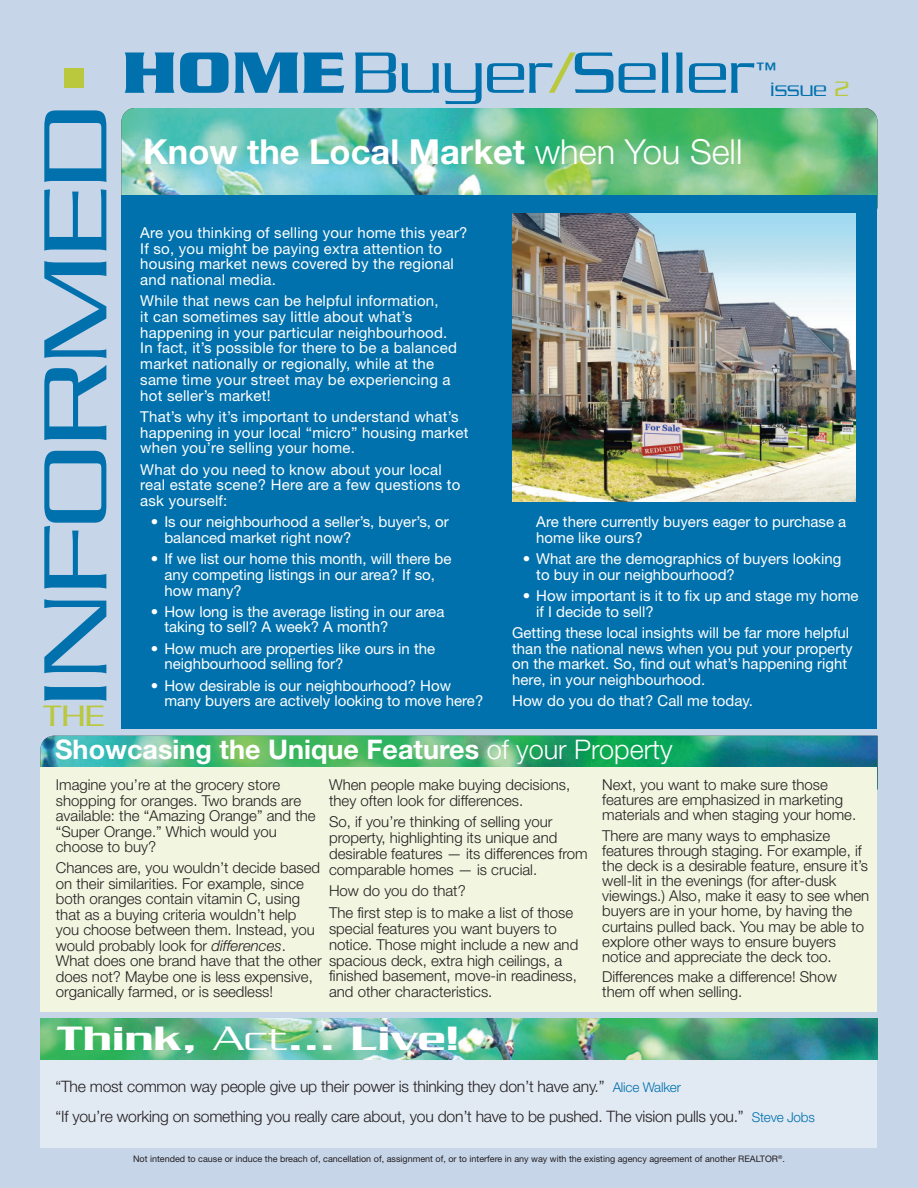
<style>
.page{position:relative;width:918px;height:1188px;background:#c7d5e9}
.page>*{position:absolute;margin:0;border:0;box-sizing:border-box;transform-origin:0 0}
.t1{font:300 96.9px "Serpentine Std";color:#0071ad;scale:1.27 1}
.t2{font:300 63px "Serpentine Std";color:#0071ad;scale:1.12 1}
.t3{font:500 36.6px "Serpentine Std";color:#fff;scale:1.21 1}
.t4{font:700 34.5px "Helvetica Neue LT Std";color:#fff}
.t5{font:300 31.95px "Serpentine Std";color:#b9c83c;scale:1.08 1}
.t6{font:700 27px "Helvetica Neue LT Std";color:#fff}
.t7{font:300 22.5px "Serpentine Std";color:#0071ad}
.t8{font:300 21px "Serpentine Std";color:#0071ad;scale:1.12 1}
.t9{font:300 15.75px/30px "Helvetica Neue LT Std";letter-spacing:-.015em;color:#231f20}
.t10{font:15px/15.8px "Helvetica Neue LT Std";color:#fff}
.t11{font:300 15px/15.6px "Helvetica Neue LT Std";color:#231f20}
.t12{font:9px "Helvetica Neue LT Std";color:#231f20}
.s1{font-weight:700}
.s2{color:#b9c83c}
.s3{font-weight:300}
.s4{font-style:italic}
.s5{font-size:13.5px;color:#0071ad}
</style>
<div class="page">
<div style="left:41px;top:1029px;width:836px;height:118px;background:#e1e9f3"></div>
<img style="left:122px;top:108px;width:756px;height:111px;border-radius:14px">
<div style="left:65px;top:68px;width:19px;height:20px;background:#b9c83c"></div>
<div style="left:122px;top:196px;width:756px;height:533px;background:#0071ad"></div>
<img style="left:513px;top:213px;width:342px;height:288px">
<img style="left:40px;top:736px;width:838px;height:32px">
<img style="left:40px;top:1019px;width:838px;height:41px">
<div style="left:40px;top:768px;width:838px;height:244px;background:#f2f5df"></div>
<h1 class="t1" style="left:16px;top:708px;width:476px;rotate:-90deg">INFORMED</h1>
<h3 class="t5" style="left:43px;top:696px;width:58px">THE</h3>
<h2 class="t2" style="left:122px;top:34px;width:566px"><span class="s1">HOME</span>Buyer<span class="s2">/</span>Seller</h2>
<h3 class="t8" style="left:754px;top:57px;width:22px">™</h3>
<h3 class="t7" style="left:770px;top:75px;width:80px">issue <span class="s2">2</span></h3>
<h3 class="t4" style="left:143px;top:132px;width:601px">Know the Local Market <span class="s3">when You Sell</span></h3>
<p class="t10" style="left:140px;top:226px;width:329px">Are you thinking of selling your home this year?<br>If so, you might be paying extra attention to housing market news covered by the regional and national media.</p>
<p class="t10" style="left:140px;top:295px;width:318px">While that news can be helpful information,<br>it can sometimes say little about what’s happening in your particular neighbourhood.<br>In fact, it’s possible for there to be a balanced market nationally or regionally, while at the same time your street may be experiencing a hot seller’s market!</p>
<p class="t10" style="left:140px;top:410px;width:330px">That’s why it’s important to understand what’s happening in your local “micro” housing market when you’re selling your home.</p>
<p class="t10" style="left:140px;top:463px;width:322px">What do you need to know about your local real estate scene? Here are a few questions to ask yourself:</p>
<p class="t10" style="left:164px;top:516px;width:286px;text-indent:-14px">• Is our neighbourhood a seller’s, buyer’s, or balanced market right now?</p>
<p class="t10" style="left:164px;top:553px;width:288px;text-indent:-14px">• If we list our home this month, will there be any competing listings in our area? If so, how many?</p>
<p class="t10" style="left:164px;top:605px;width:282px;text-indent:-14px">• How long is the average listing in our area taking to sell? A week? A month?</p>
<p class="t10" style="left:164px;top:642px;width:272px;text-indent:-14px">• How much are properties like ours in the neighbourhood selling for?</p>
<p class="t10" style="left:164px;top:679px;width:320px;text-indent:-14px">• How desirable is our neighbourhood? How many buyers are actively looking to move here?</p>
<p class="t10" style="left:536px;top:516px;width:312px">Are there currently buyers eager to purchase a home like ours?</p>
<p class="t10" style="left:536px;top:553px;width:307px;text-indent:-14px">• What are the demographics of buyers looking to buy in our neighbourhood?</p>
<p class="t10" style="left:536px;top:590px;width:324px;text-indent:-14px">• How important is it to fix up and stage my home if I decide to sell?</p>
<p class="t10" style="left:512px;top:626px;width:342px">Getting these local insights will be far more helpful than the national news when you put your property on the market. So, find out what’s happening right here, in your neighbourhood.</p>
<p class="t10" style="left:512px;top:695px;width:242px">How do you do that? Call me today.</p>
<h3 class="t6" style="left:55px;top:734px;width:619px">Showcasing the Unique Features <span class="s3">of your Property</span></h3>
<p class="t11" style="left:56px;top:778px;width:261px">Imagine you’re at the grocery store shopping for oranges. Two brands are available: the “Amazing Orange” and the “Super Orange.” Which would you choose to buy?</p>
<p class="t11" style="left:56px;top:862px;width:267px">Chances are, you wouldn’t decide based on their similarities. For example, since both oranges contain vitamin C, using that as a buying criteria wouldn’t help you choose between them. Instead, you would probably look for <span class="s4">differences</span>.<br>What does one brand have that the other does not? Maybe one is less expensive, organically farmed, or is seedless!</p>
<p class="t11" style="left:329px;top:778px;width:243px">When people make buying decisions, they often look for differences.</p>
<p class="t11" style="left:329px;top:816px;width:260px">So, if you’re thinking of selling your property, highlighting its unique and desirable features — its differences from comparable homes — is crucial.</p>
<p class="t11" style="left:329px;top:882px;width:246px;line-height:21.3px">How do you do that?<br>The first step is to make a list of those</p>
<p class="t11" style="left:329px;top:922px;width:251px">special features you want buyers to notice. Those might include a new and spacious deck, extra high ceilings, a finished basement, move-in readiness, and other characteristics.</p>
<h3 class="t3" style="left:57px;top:1016px;width:334px">Think, <span class="s3">Act</span>... Live!</h3>
<p class="t11" style="left:602px;top:779px;width:255px;line-height:15.1px">Next, you want to make sure those features are emphasized in marketing materials and when staging your home.</p>
<p class="t11" style="left:602px;top:829px;width:269px;line-height:15.1px">There are many ways to emphasize features through staging. For example, if the deck is a desirable feature, ensure it’s well-lit in the evenings (for after-dusk viewings.) Also, make it easy to see when buyers are in your home, by having the curtains pulled back. You may be able to explore other ways to ensure buyers notice and appreciate the deck too.</p>
<p class="t11" style="left:602px;top:971px;width:236px;line-height:15.1px">Differences make a difference! Show them off when selling.</p>
<p class="t9" style="left:56px;top:1073px;width:761px">“The most common way people give up their power is thinking they don’t have any.” <span class="s5">Alice Walker<br></span>“If you’re working on something you really care about, you don’t have to be pushed. The vision pulls you.” <span class="s5">Steve Jobs</span></p>
<p class="t12" style="left:133px;top:1155px;width:653px">Not intended to cause or induce the breach of, cancellation of, assignment of, or to interfere in any way with the existing agency agreement of another REALTOR<sup>®</sup>.</p>
</div>
